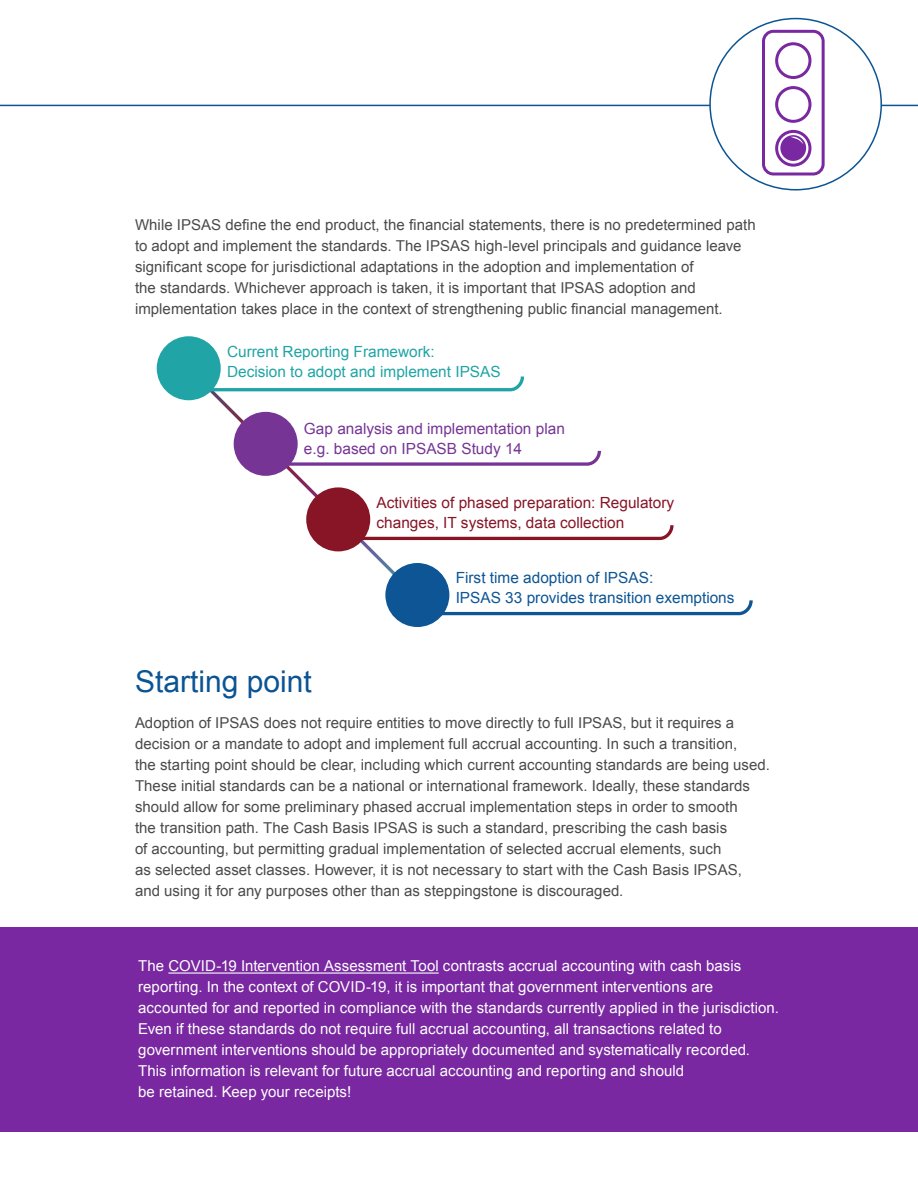
<style>
.page{position:relative;width:918px;height:1188px;background:#fff}
.page>*{position:absolute;margin:0;border:0;box-sizing:border-box;transform-origin:0 0}
.t1{font:30px "Arial";color:#0b5494}
.t2{font:15.45px/19.8px "Arial";color:#871526}
.t3{font:15.45px/19.8px "Arial";color:#0d5594}
.t4{font:15.45px/19.8px "Arial";color:#20a4a6}
.t5{font:15.45px/19.8px "Arial";color:#763595}
.t6{font:15px/21px "Arial";letter-spacing:.005em;color:#4a4a4a}
.t7{font:15px/21px "Arial";letter-spacing:.005em;color:#fff}
</style>
<div class="page">
<svg style="left:185px;top:393px;width:240px;height:186px"></svg>
<svg style="left:210px;top:376px;width:314px;height:17px"></svg>
<svg style="left:289px;top:448px;width:312px;height:19px"></svg>
<svg style="left:361px;top:522px;width:313px;height:20px"></svg>
<svg style="left:441px;top:597px;width:312px;height:20px"></svg>
<div style="left:157px;top:336px;width:64px;height:64px;background:#20a4a6;border-radius:50%"></div>
<div style="left:234px;top:412px;width:64px;height:64px;background:#763595;border-radius:50%"></div>
<div style="left:306px;top:487px;width:64px;height:64px;background:#871526;border-radius:50%"></div>
<div style="left:385px;top:563px;width:64px;height:64px;background:#0d5594;border-radius:50%"></div>
<div style="left:0;top:927px;width:918px;height:204px;background:#7928a1"></div>
<hr style="left:168px;top:973px;width:271px;height:1px;background:#fff">
<hr style="left:0;top:105px;width:918px;height:1px;background:#0b5494">
<div style="left:710px;top:19px;width:171px;height:171px;background:#fff;border-radius:50%"></div>
<svg style="left:762px;top:29px;width:63px;height:147px"></svg>
<p class="t6" style="left:135px;top:214px;width:622px">While IPSAS define the end product, the financial statements, there is no predetermined path to adopt and implement the standards. The IPSAS high-level principals and guidance leave significant scope for jurisdictional adaptations in the adoption and implementation of<br>the standards. Whichever approach is taken, it is important that IPSAS adoption and implementation takes place in the context of strengthening public financial management.</p>
<p class="t4" style="left:227px;top:342px;width:275px">Current Reporting Framework:<br>Decision to adopt and implement IPSAS</p>
<p class="t5" style="left:304px;top:419px;width:262px">Gap analysis and implementation plan e.g. based on IPSASB Study 14</p>
<p class="t2" style="left:377px;top:493px;width:299px">Activities of phased preparation: Regulatory changes, IT systems, data collection</p>
<p class="t3" style="left:456px;top:568px;width:280px">First time adoption of IPSAS:<br>IPSAS 33 provides transition exemptions</p>
<h1 class="t1" style="left:135px;top:662px;width:178px">Starting point</h1>
<p class="t6" style="left:135px;top:713px;width:636px">Adoption of IPSAS does not require entities to move directly to full IPSAS, but it requires a decision or a mandate to adopt and implement full accrual accounting. In such a transition,<br>the starting point should be clear, including which current accounting standards are being used.<br>These initial standards can be a national or international framework. Ideally, these standards should allow for some preliminary phased accrual implementation steps in order to smooth<br>the transition path. The Cash Basis IPSAS is such a standard, prescribing the cash basis<br>of accounting, but permitting gradual implementation of selected accrual elements, such<br>as selected asset classes. However, it is not necessary to start with the Cash Basis IPSAS, and using it for any purposes other than as steppingstone is discouraged.</p>
<p class="t7" style="left:138px;top:956px;width:642px">The COVID-19 Intervention Assessment Tool contrasts accrual accounting with cash basis reporting. In the context of COVID-19, it is important that government interventions are accounted for and reported in compliance with the standards currently applied in the jurisdiction.<br>Even if these standards do not require full accrual accounting, all transactions related to government interventions should be appropriately documented and systematically recorded.<br>This information is relevant for future accrual accounting and reporting and should<br>be retained. Keep your receipts!</p>
</div>
